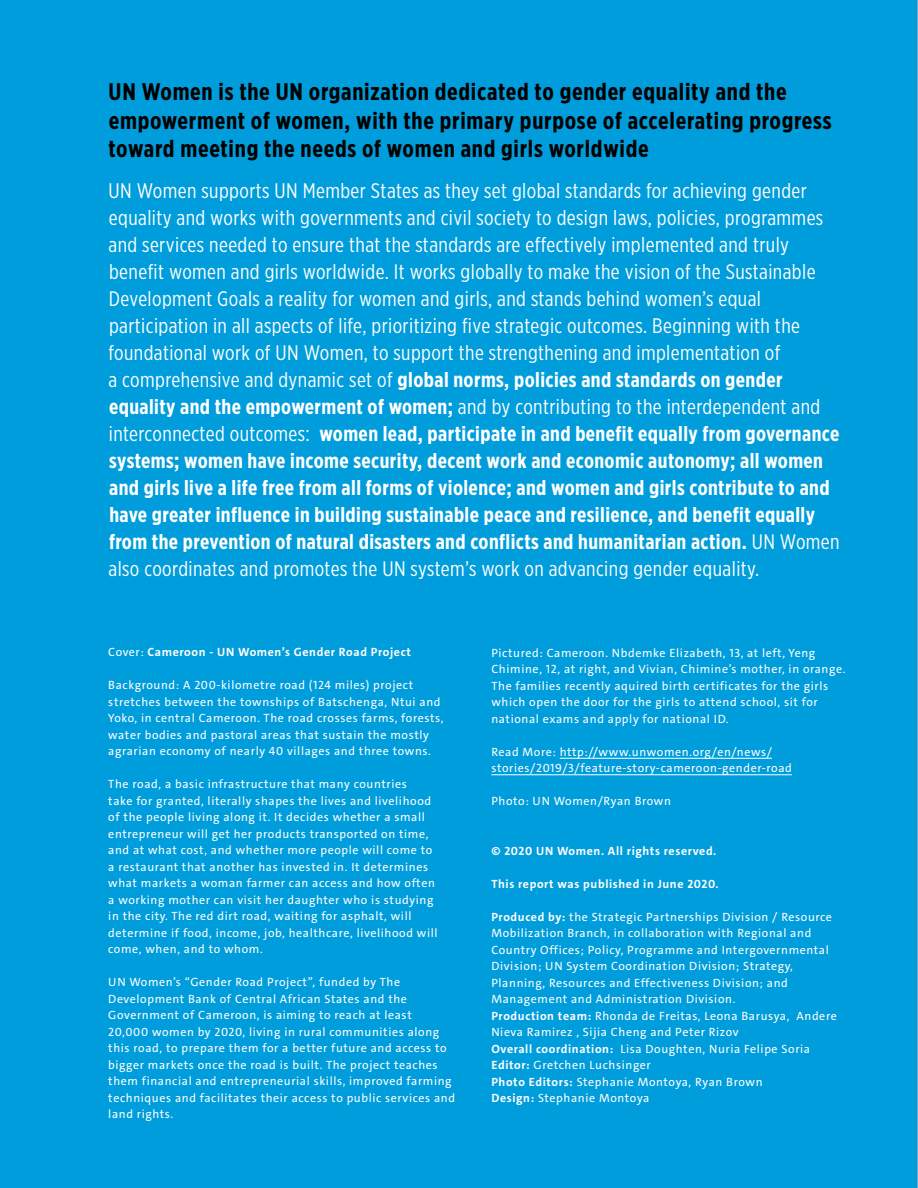
<style>
.page{position:relative;width:918px;height:1188px;background:#009ddc}
.page>*{position:absolute;margin:0;border:0;box-sizing:border-box;transform-origin:0 0}
.t1{font:700 24px/28.5px "Gotham X Narrow";letter-spacing:.03em;color:#000}
.t2{font:21px/27px "Gotham X Narrow";letter-spacing:.02em;color:#fff}
.t3{font:12px/16.5px "The Sans C4 s";letter-spacing:.05em;color:#fff}
.t4{font:700 12px "The Sans C4 s";letter-spacing:.05em;color:#fff}
.s1{font-weight:700}
.s2{font-weight:400}
</style>
<div class="page">
<hr style="left:917px;top:0;width:1px;height:1188px;background:#acaeb1">
<hr style="left:560px;top:758px;width:212px;height:1px;background:#fff">
<hr style="left:491px;top:774px;width:301px;height:1px;background:#fff">
<h1 class="t1" style="left:109px;top:77px;width:724px">UN Women is the UN organization dedicated to gender equality and the empowerment of women, with the primary purpose of accelerating progress toward meeting the needs of women and girls worldwide</h1>
<p class="t2" style="left:108px;top:177px;width:733px">UN Women supports UN Member States as they set global standards for achieving gender equality and works with governments and civil society to design laws, policies, programmes and services needed to ensure that the standards are effectively implemented and truly benefit women and girls worldwide. It works globally to make the vision of the Sustainable Development Goals a reality for women and girls, and stands behind women’s equal participation in all aspects of life, prioritizing five strategic outcomes. Beginning with the foundational work of UN Women, to support the strengthening and implementation of<br>a comprehensive and dynamic set of <span class="s1">global norms, policies and standards on gender equality and the empowerment of women;</span> and by contributing to the interdependent and interconnected outcomes: <span class="s1">women lead, participate in and benefit equally from governance systems; women have income security, decent work and economic autonomy; all women and girls live a life free from all forms of violence; and women and girls contribute to and have greater influence in building sustainable peace and resilience, and benefit equally from the prevention of natural disasters and conflicts and humanitarian action.</span> UN Women also coordinates and promotes the UN system’s work on advancing gender equality.</p>
<p class="t4" style="left:108px;top:645px;width:304px"><span class="s2">Cover:</span> Cameroon - UN Women’s Gender Road Project</p>
<p class="t3" style="left:108px;top:677px;width:337px">Background: A 200-kilometre road (124 miles) project stretches between the townships of Batschenga, Ntui and Yoko, in central Cameroon. The road crosses farms, forests, water bodies and pastoral areas that sustain the mostly agrarian economy of nearly 40 villages and three towns.</p>
<p class="t3" style="left:108px;top:776px;width:331px">The road, a basic infrastructure that many countries<br>take for granted, literally shapes the lives and livelihood of the people living along it. It decides whether a small entrepreneur will get her products transported on time, and at what cost, and whether more people will come to a restaurant that another has invested in. It determines what markets a woman farmer can access and how often a working mother can visit her daughter who is studying in the city. The red dirt road, waiting for asphalt, will determine if food, income, job, healthcare, livelihood will come, when, and to whom.</p>
<p class="t3" style="left:108px;top:974px;width:348px">UN Women’s “Gender Road Project”, funded by The Development Bank of Central African States and the Government of Cameroon, is aiming to reach at least<br>20,000 women by 2020, living in rural communities along this road, to prepare them for a better future and access to bigger markets once the road is built. The project teaches them financial and entrepreneurial skills, improved farming techniques and facilitates their access to public services and land rights.</p>
<p class="t3" style="left:491px;top:644px;width:356px">Pictured: Cameroon. Nbdemke Elizabeth, 13, at left, Yeng Chimine, 12, at right, and Vivian, Chimine’s mother, in orange.<br>The families recently aquired birth certificates for the girls which open the door for the girls to attend school, sit for national exams and apply for national ID.</p>
<p class="t3" style="left:491px;top:743px;width:302px">Read More: http://www.unwomen.org/en/news/ stories/2019/3/feature-story-cameroon-gender-road</p>
<p class="t3" style="left:491px;top:793px;width:181px">Photo: UN Women/Ryan Brown</p>
<p class="t4" style="left:491px;top:843px;width:227px">© 2020 UN Women. All rights reserved.</p>
<p class="t4" style="left:491px;top:876px;width:229px">This report was published in June 2020.</p>
<p class="t3" style="left:491px;top:908px;width:347px"><span class="s1">Produced by:</span> the Strategic Partnerships Division / Resource Mobilization Branch, in collaboration with Regional and Country Offices; Policy, Programme and Intergovernmental Division; UN System Coordination Division; Strategy, Planning, Resources and Effectiveness Division; and Management and Administration Division.<br><span class="s1">Production team:</span> Rhonda de Freitas, Leona Barusya, Andere Nieva Ramirez , Sijia Cheng and Peter Rizov<br><span class="s1">Overall coordination:</span> Lisa Doughten, Nuria Felipe Soria <span class="s1">Editor:</span> Gretchen Luchsinger<br><span class="s1">Photo Editors:</span> Stephanie Montoya, Ryan Brown<br><span class="s1">Design:</span> Stephanie Montoya</p>
</div>
